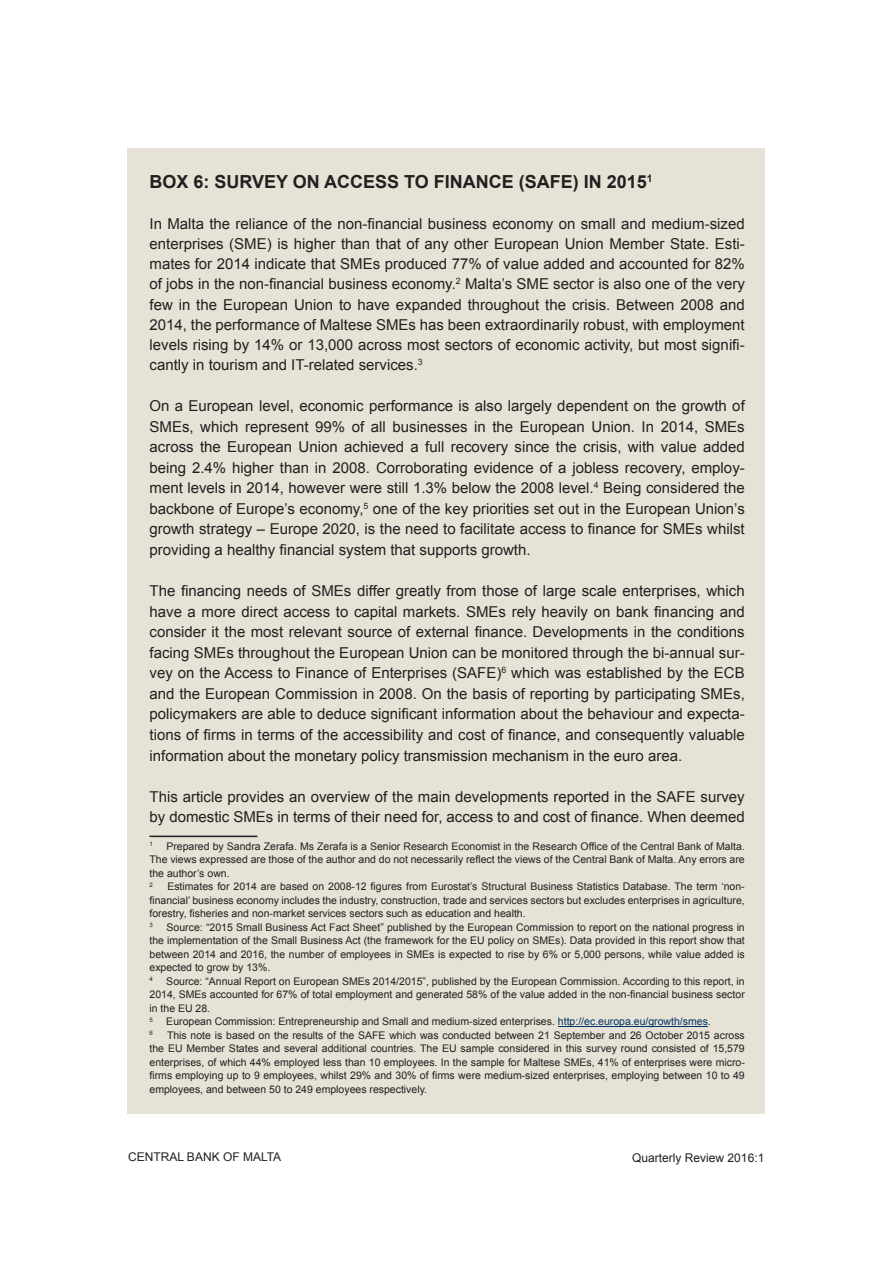
<style>
.page{position:relative;width:893px;height:1263px;background:#fff}
.page>*{position:absolute;margin:0;border:0;box-sizing:border-box;transform-origin:0 0}
.QR_Main_Title{font:700 18px "Arial";color:#231f20}
.QR_Normal_Text{font:15px/20.5px "Arial";color:#231f20;text-align:justify}
.t1{font:12px "Arial";color:#231f20}
.QR_Footnote{font:10.5px/13.5px "Arial";color:#231f20;text-align:justify}
.QR_Footnote-2{font:6.15px "Arial";color:#231f20}
.s1{color:#036}
</style>
<div class="page">
<div style="left:128px;top:149px;width:637px;height:965px;background:#e6e2d6"></div>
<hr style="left:149px;top:836px;width:108px;height:1px;background:#231f20">
<hr style="left:558px;top:1026px;width:150px;height:1px;background:#036">
<p class="QR_Main_Title" style="left:149px;top:170px;width:505px">BOX 6: SURVEY ON ACCESS TO FINANCE (SAFE) IN 2015<sup>1</sup></p>
<p class="QR_Normal_Text" style="left:149px;top:213px;width:597px">In Malta the reliance of the non-financial business economy on small and medium-sized enterprises (SME) is higher than that of any other European Union Member State. Esti&shy;mates for 2014 indicate that SMEs produced 77% of value added and accounted for 82% of jobs in the non-financial business economy.<sup>2</sup> Malta’s SME sector is also one of the very few in the European Union to have expanded throughout the crisis. Between 2008 and 2014, the performance of Maltese SMEs has been extraordinarily robust, with employment levels rising by 14% or 13,000 across most sectors of economic activity, but most signifi&shy;cantly in tourism and IT-related services.<sup>3</sup></p>
<p class="QR_Normal_Text" style="left:149px;top:396px;width:597px">On a European level, economic performance is also largely dependent on the growth of SMEs, which represent 99% of all businesses in the European Union. In 2014, SMEs across the European Union achieved a full recovery since the crisis, with value added being 2.4% higher than in 2008. Corroborating evidence of a jobless recovery, employ&shy;ment levels in 2014, however were still 1.3% below the 2008 level.<sup>4</sup> Being considered the backbone of Europe’s economy,<sup>5</sup> one of the key priorities set out in the European Union’s growth strategy – Europe 2020, is the need to facilitate access to finance for SMEs whilst providing a healthy financial system that supports growth.</p>
<p class="QR_Normal_Text" style="left:149px;top:581px;width:597px">The financing needs of SMEs differ greatly from those of large scale enterprises, which have a more direct access to capital markets. SMEs rely heavily on bank financing and consider it the most relevant source of external finance. Developments in the conditions facing SMEs throughout the European Union can be monitored through the bi-annual sur&shy;vey on the Access to Finance of Enterprises (SAFE)<sup>6</sup> which was established by the ECB and the European Commission in 2008. On the basis of reporting by participating SMEs, policymakers are able to deduce significant information about the behaviour and expecta&shy;tions of firms in terms of the accessibility and cost of finance, and consequently valuable information about the monetary policy transmission mechanism in the euro area.</p>
<p class="QR_Normal_Text" style="left:149px;top:786px;width:597px">This article provides an overview of the main developments reported in the SAFE survey by domestic SMEs in terms of their need for, access to and cost of finance. When deemed</p>
<p class="QR_Footnote-2" style="left:149px;top:840px;width:5px">1</p>
<p class="QR_Footnote" style="left:149px;top:839px;width:597px;text-indent:17px">Prepared by Sandra Zerafa. Ms Zerafa is a Senior Research Economist in the Research Office of the Central Bank of Malta.<br>The views expressed are those of the author and do not necessarily reflect the views of the Central Bank of Malta. Any errors are the author’s own.</p>
<p class="QR_Footnote-2" style="left:149px;top:881px;width:5px">2</p>
<p class="QR_Footnote" style="left:149px;top:880px;width:597px;text-indent:18px">Estimates for 2014 are based on 2008-12 figures from Eurostat’s Structural Business Statistics Database. The term ‘non&shy;financial’ business economy includes the industry, construction, trade and services sectors but excludes enterprises in agriculture, forestry, fisheries and non-market services sectors such as education and health.</p>
<p class="QR_Footnote-2" style="left:149px;top:921px;width:5px">3</p>
<p class="QR_Footnote" style="left:149px;top:920px;width:597px;text-indent:17px">Source: “2015 Small Business Act Fact Sheet” published by the European Commission to report on the national progress in the implementation of the Small Business Act (the framework for the EU policy on SMEs). Data provided in this report show that between 2014 and 2016, the number of employees in SMEs is expected to rise by 6% or 5,000 persons, while value added is expected to grow by 13%.</p>
<p class="QR_Footnote-2" style="left:149px;top:975px;width:5px">4</p>
<p class="QR_Footnote" style="left:149px;top:974px;width:597px;text-indent:17px">Source: “Annual Report on European SMEs 2014/2015”, published by the European Commission. According to this report, in 2014, SMEs accounted for 67% of total employment and generated 58% of the value added in the non-financial business sector in the EU 28.</p>
<p class="QR_Footnote-2" style="left:149px;top:1016px;width:5px">5</p>
<p class="QR_Footnote" style="left:166px;top:1015px;width:546px">European Commission: Entrepreneurship and Small and medium-sized enterprises. <span class="s1">http://ec.europa.eu/growth/smes</span>.</p>
<p class="QR_Footnote-2" style="left:149px;top:1029px;width:5px">6</p>
<p class="QR_Footnote" style="left:149px;top:1028px;width:597px;text-indent:18px">This note is based on the results of the SAFE which was conducted between 21 September and 26 October 2015 across the EU Member States and several additional countries. The EU sample considered in this survey round consisted of 15,579 enterprises, of which 44% employed less than 10 employees. In the sample for Maltese SMEs, 41% of enterprises were micro&shy;firms employing up to 9 employees, whilst 29% and 30% of firms were medium-sized enterprises, employing between 10 to 49 employees, and between 50 to 249 employees respectively.</p>
<p class="t1" style="left:128px;top:1149px;width:155px">CENTRAL BANK OF MALTA</p>
<p class="t1" style="left:632px;top:1150px;width:134px">Quarterly Review 2016:1</p>
</div>
